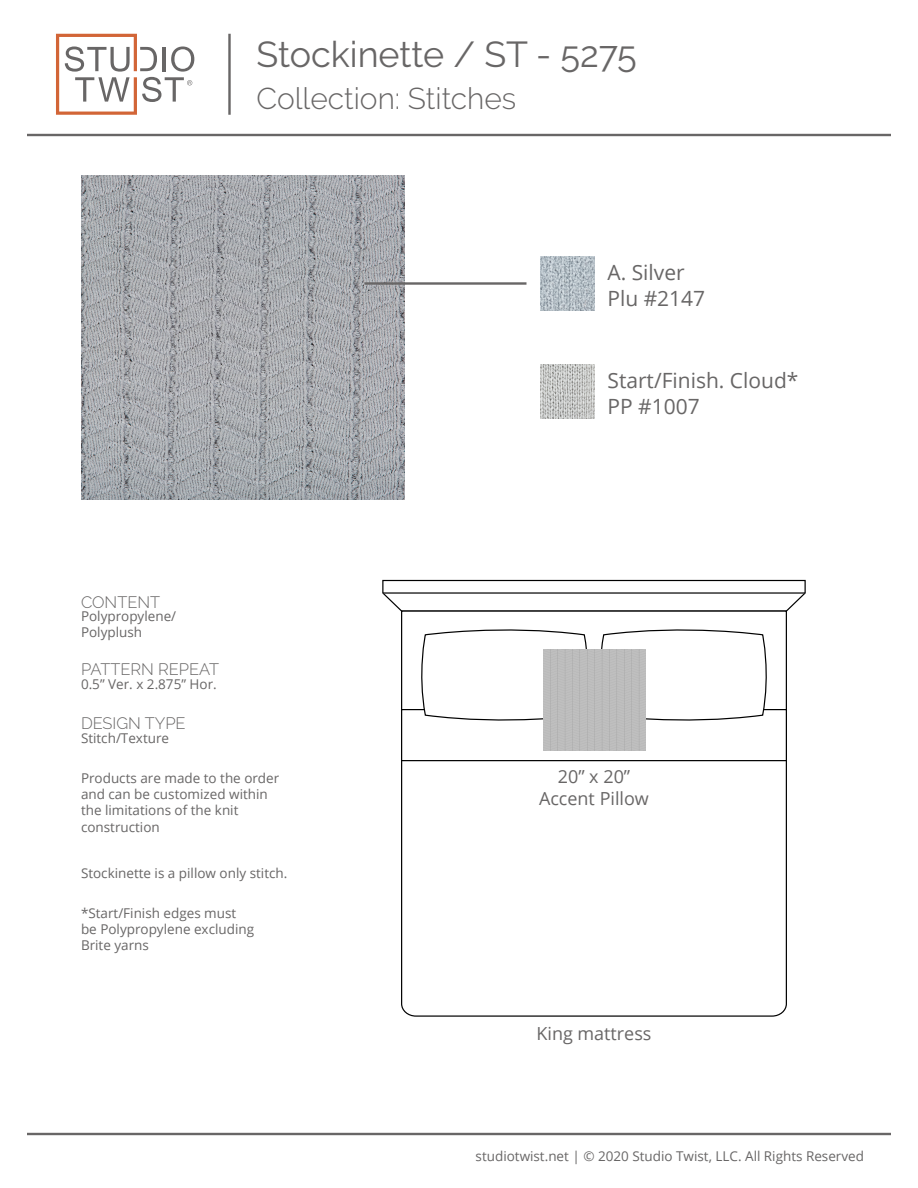
<style>
.page{position:relative;width:918px;height:1188px;background:#fff}
.page>*{position:absolute;margin:0;border:0;box-sizing:border-box;transform-origin:0 0}
.t1{font:36px "Raleway";color:#686666}
.t2{font:300 30px "Raleway";color:#686666}
.t3{font:21px/25.2px "Open Sans";color:#686666}
.t4{font:18px/21.6px "Open Sans";color:#686666;text-align:center}
.t5{font:300 16.5px "Raleway";color:#686666}
.t6{font:13.5px/16.2px "Open Sans";color:#686666}
</style>
<div class="page">
<img style="left:81px;top:176px;width:324px;height:324px">
<hr style="left:27px;top:1133px;width:864px;height:2px;background:#686666">
<hr style="left:228px;top:34px;width:3px;height:81px;background:#686666">
<hr style="left:27px;top:134px;width:864px;height:2px;background:#686666">
<svg style="left:382px;top:579px;width:424px;height:32px"></svg>
<hr style="left:383px;top:592px;width:422px;height:2px;background:#000">
<svg style="left:400px;top:610px;width:388px;height:407px"></svg>
<div style="left:401px;top:709px;width:386px;height:52px;background:#fff;border:1px solid #000"></div>
<svg style="left:417px;top:624px;width:354px;height:102px"></svg>
<svg style="left:56px;top:34px;width:138px;height:81px"></svg>
<hr style="left:364px;top:282px;width:163px;height:3px;background:#686666">
<img style="left:540px;top:364px;width:54px;height:54px">
<img style="left:540px;top:256px;width:54px;height:54px">
<div style="left:544px;top:649px;width:101px;height:101px;background:#bcbcbc"></div>
<h1 class="t1" style="left:256px;top:33px;width:382px">Stockinette / ST - 5275</h1>
<h2 class="t2" style="left:256px;top:81px;width:261px">Collection: Stitches</h2>
<h3 class="t3" style="left:608px;top:260px;width:99px">A. Silver<br>Plu #2147</h3>
<p class="t5" style="left:81px;top:592px;width:81px">CONTENT</p>
<p class="t6" style="left:81px;top:608px;width:97px">Polypropylene/<br>Polyplush</p>
<p class="t5" style="left:81px;top:660px;width:140px">PATTERN REPEAT</p>
<p class="t6" style="left:81px;top:675px;width:137px">0.5” Ver. x 2.875” Hor.</p>
<p class="t5" style="left:81px;top:714px;width:106px">DESIGN TYPE</p>
<p class="t6" style="left:81px;top:729px;width:90px">Stitch/Texture</p>
<h3 class="t3" style="left:608px;top:368px;width:192px">Start/Finish. Cloud*<br>PP #1007</h3>
<p class="t6" style="left:81px;top:770px;width:200px">Products are made to the order and can be customized within the limitations of the knit construction</p>
<h3 class="t4" style="left:539px;top:765px;width:111px">20” x 20”<br>Accent Pillow</h3>
<p class="t6" style="left:81px;top:864px;width:208px">Stockinette is a pillow only stitch.</p>
<p class="t6" style="left:81px;top:905px;width:175px">*Start/Finish edges must be Polypropylene excluding<br>Brite yarns</p>
<h3 class="t4" style="left:536px;top:1022px;width:117px">King mattress</h3>
<p class="t6" style="left:476px;top:1148px;width:390px">studiotwist.net | © 2020 Studio Twist, LLC. All Rights Reserved</p>
</div>
